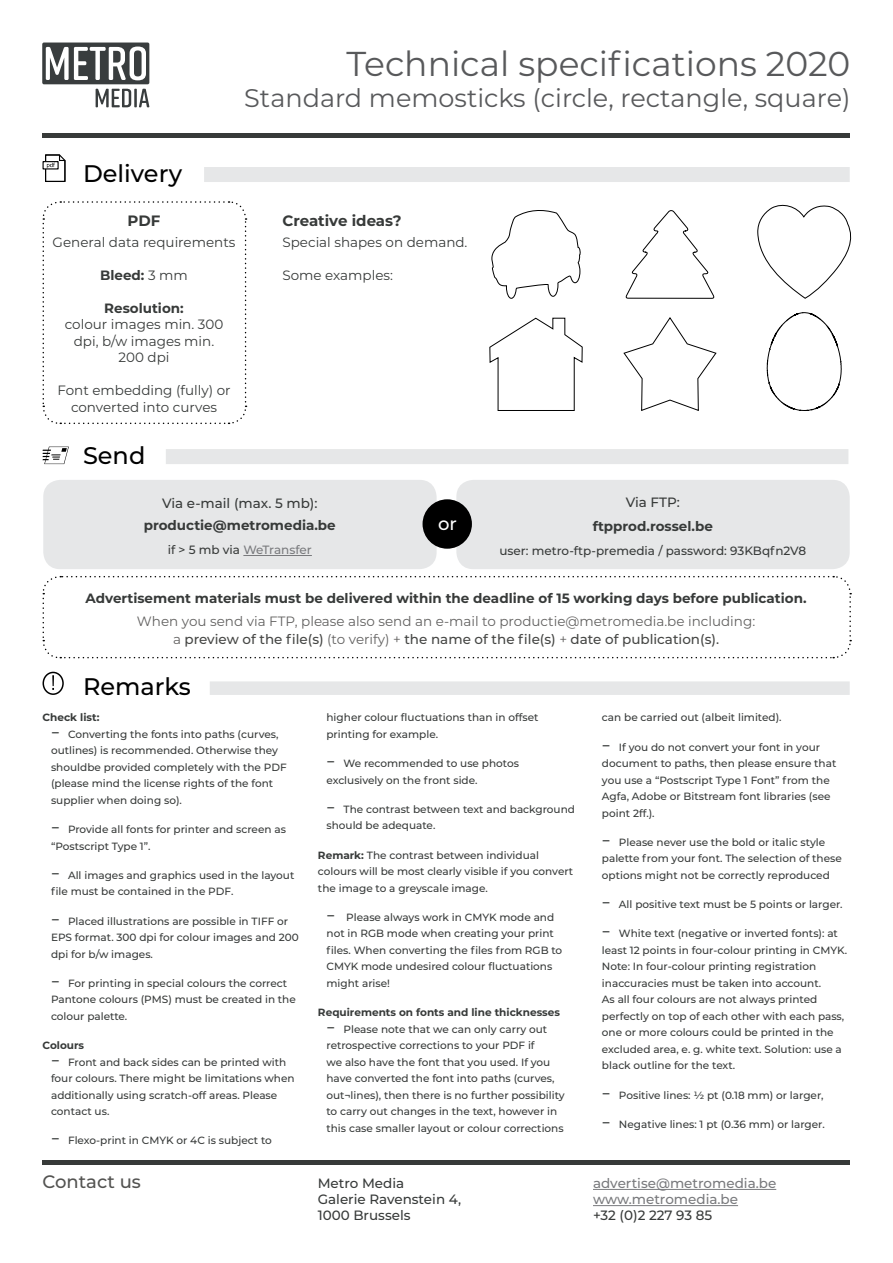
<style>
.page{position:relative;width:893px;height:1263px;background:#fff}
.page>*{position:absolute;margin:0;border:0;box-sizing:border-box;transform-origin:0 0}
.t1{font:34.5px "Montserrat";color:#58595b}
.t2{font:25.5px "Montserrat";color:#58595b}
.t3{font:500 24px "Montserrat";color:#000}
.t4{font:500 18px "Montserrat";color:#535351}
.t5{font:500 18px "Montserrat";color:#fff}
.t6{font:700 15px "Montserrat";color:#373a39}
.t7{font:700 13.5px "Montserrat";color:#373a39}
.t8{font:13.5px/18px "Montserrat";color:#626160;text-align:center}
.t9{font:13.5px/16.5px "Montserrat";color:#373a39;text-align:center}
.t10{font:500 13.5px/16.2px "Montserrat";color:#373a39}
.t11{font:500 13.5px/16.2px "Montserrat";color:#797a7d}
.t12{font:500 12px "Montserrat";color:#373a39}
.t13{font:500 12px "Montserrat";color:#797a7d}
.t14{font:500 10.5px/16.5px "Montserrat";color:#373a39}
.s1{font-weight:400}
.s2{color:#373a39}
.s3{font-weight:500;color:#454644}
.s4{font-weight:700}
.s5{font-size:15px}
</style>
<div class="page">
<svg style="left:42px;top:201px;width:205px;height:224px"></svg>
<div style="left:204px;top:167px;width:646px;height:15px;background:#e6e7e8"></div>
<div style="left:43px;top:161px;width:16px;height:8px;border:1px solid #000"></div>
<svg style="left:44px;top:154px;width:22px;height:28px"></svg>
<div style="left:210px;top:681px;width:640px;height:14px;background:#e6e7e8"></div>
<div style="left:43px;top:672px;width:21px;height:23px;border:2px solid #000;border-radius:50%"></div>
<svg style="left:52px;top:675px;width:2px;height:15px"></svg>
<svg style="left:42px;top:575px;width:810px;height:84px"></svg>
<div style="left:43px;top:480px;width:394px;height:89px;background:#e6e7e8;border-radius:17px"></div>
<hr style="left:243px;top:555px;width:69px;height:1px;background:#797a7d">
<div style="left:456px;top:480px;width:394px;height:89px;background:#e6e7e8;border-radius:17px"></div>
<div style="left:423px;top:499px;width:49px;height:50px;background:#000;border-radius:50%"></div>
<div style="left:166px;top:449px;width:682px;height:15px;background:#e6e7e8"></div>
<svg style="left:43px;top:447px;width:26px;height:17px"></svg>
<svg style="left:42px;top:43px;width:107px;height:64px"></svg>
<hr style="left:43px;top:1161px;width:807px;height:4px;background:#373a39">
<hr style="left:43px;top:133px;width:807px;height:4px;background:#373a39">
<hr style="left:593px;top:1189px;width:183px;height:1px;background:#797a7d">
<hr style="left:593px;top:1205px;width:145px;height:1px;background:#797a7d">
<svg style="left:492px;top:210px;width:89px;height:89px"></svg>
<svg style="left:489px;top:318px;width:94px;height:93px"></svg>
<svg style="left:625px;top:210px;width:89px;height:89px"></svg>
<svg style="left:623px;top:317px;width:94px;height:94px"></svg>
<svg style="left:757px;top:204px;width:95px;height:95px"></svg>
<svg style="left:767px;top:312px;width:74px;height:99px"></svg>
<h1 class="t1" style="left:346px;top:40px;width:506px">Technical specifications 2020</h1>
<h2 class="t2" style="left:244px;top:80px;width:608px">Standard memosticks (circle, rectangle, square)</h2>
<h3 class="t3" style="left:83px;top:157px;width:101px">Delivery</h3>
<h3 class="t6" style="left:128px;top:210px;width:34px">PDF</h3>
<p class="t9" style="left:53px;top:233px;width:184px">General data requirements</p>
<p class="t7" style="left:100px;top:265px;width:89px">Bleed: <span class="s1">3 mm</span></p>
<p class="t7" style="left:104px;top:298px;width:81px">Resolution:</p>
<p class="t9" style="left:65px;top:315px;width:160px">colour images min. 300 dpi, b/w images min.<br>200 dpi</p>
<p class="t9" style="left:57px;top:381px;width:175px">Font embedding (fully) or converted into curves</p>
<h3 class="t3" style="left:83px;top:439px;width:64px">Send</h3>
<h3 class="t6" style="left:282px;top:210px;width:121px">Creative ideas?</h3>
<p class="t9" style="left:282px;top:233px;width:187px">Special shapes on demand.</p>
<p class="t9" style="left:282px;top:266px;width:112px">Some examples:</p>
<p class="t10" style="left:162px;top:494px;width:157px">Via e-mail (max. 5 mb):</p>
<p class="t7" style="left:144px;top:516px;width:194px">productie@metromedia.be</p>
<p class="t13" style="left:168px;top:542px;width:146px"><span class="s2">if &gt; 5 mb via</span> WeTransfer</p>
<h3 class="t5" style="left:438px;top:511px;width:20px">or</h3>
<p class="t10" style="left:626px;top:494px;width:56px">Via FTP:</p>
<p class="t7" style="left:593px;top:516px;width:121px">ftpprod.rossel.be</p>
<p class="t12" style="left:499px;top:542px;width:308px">user: metro-ftp-premedia / password: 93KBqfn2V8</p>
<p class="t7" style="left:86px;top:589px;width:723px">Advertisement materials must be delivered within the deadline of 15 working days before publication.</p>
<p class="t8" style="left:137px;top:612px;width:620px">When you send via FTP, please also send an e-mail to productie@metromedia.be including: a <span class="s3">preview of the file(s)</span> (to verify) + <span class="s3">the name of the file(s)</span> + <span class="s3">date of publication(s).</span></p>
<h3 class="t3" style="left:83px;top:670px;width:109px">Remarks</h3>
<p class="t14" style="left:51px;top:709px;width:237px;text-indent:-9px"><span class="s4">Check list:<br></span><span class="s5">ں</span> Converting the fonts into paths (curves, outlines) is recommended. Otherwise they shouldbe provided completely with the PDF (please mind the license rights of the font supplier when doing so).</p>
<p class="t14" style="left:51px;top:821px;width:236px"><span class="s5">ں</span> Provide all fonts for printer and screen as “Postscript Type 1”.</p>
<p class="t14" style="left:51px;top:866px;width:245px"><span class="s5">ں</span> All images and graphics used in the layout file must be contained in the PDF.</p>
<p class="t14" style="left:51px;top:912px;width:249px"><span class="s5">ں</span> Placed illustrations are possible in TIFF or<br>EPS format. 300 dpi for colour images and 200 dpi for b/w images.</p>
<p class="t14" style="left:51px;top:974px;width:246px"><span class="s5">ں</span> For printing in special colours the correct<br>Pantone colours (PMS) must be created in the colour palette.</p>
<p class="t14" style="left:51px;top:1037px;width:245px;text-indent:-9px"><span class="s4">Colours<br></span><span class="s5">ں</span> Front and back sides can be printed with four colours. There might be limitations when additionally using scratch-off areas. Please contact us.</p>
<p class="t14" style="left:51px;top:1132px;width:222px"><span class="s5">ں</span> Flexo-print in CMYK or 4C is subject to</p>
<p class="t14" style="left:326px;top:709px;width:213px">higher colour fluctuations than in offset printing for example.</p>
<p class="t14" style="left:326px;top:755px;width:194px"><span class="s5">ں</span> We recommended to use photos exclusively on the front side.</p>
<p class="t14" style="left:326px;top:800px;width:250px"><span class="s5">ں</span> The contrast between text and background should be adequate.</p>
<p class="t14" style="left:318px;top:846px;width:257px"><span class="s4">Remark:</span> The contrast between individual colours will be most clearly visible if you convert the image to a greyscale image.</p>
<p class="t14" style="left:326px;top:908px;width:237px"><span class="s5">ں</span> Please always work in CMYK mode and not in RGB mode when creating your print files. When converting the files from RGB to CMYK mode undesired colour fluctuations might arise!</p>
<p class="t14" style="left:326px;top:1004px;width:240px;text-indent:-9px"><span class="s4">Requirements on fonts and line thicknesses </span><span class="s5">ں</span> Please note that we can only carry out retrospective corrections to your PDF if<br>we also have the font that you used. If you have converted the font into paths (curves, out¬lines), then there is no further possibility to carry out changes in the text, however in this case smaller layout or colour corrections</p>
<p class="t14" style="left:602px;top:709px;width:181px">can be carried out (albeit limited).</p>
<p class="t14" style="left:602px;top:738px;width:236px"><span class="s5">ں</span> If you do not convert your font in your document to paths, then please ensure that you use a “Postscript Type 1 Font” from the Agfa, Adobe or Bitstream font libraries (see point 2ff.).</p>
<p class="t14" style="left:602px;top:833px;width:241px"><span class="s5">ں</span> Please never use the bold or italic style palette from your font. The selection of these options might not be correctly reproduced</p>
<p class="t14" style="left:602px;top:896px;width:242px"><span class="s5">ں</span> All positive text must be 5 points or larger.</p>
<p class="t14" style="left:602px;top:925px;width:247px"><span class="s5">ں</span> White text (negative or inverted fonts): at least 12 points in four-colour printing in CMYK.<br>Note: In four-colour printing registration inaccuracies must be taken into account.<br>As all four colours are not always printed perfectly on top of each other with each pass, one or more colours could be printed in the excluded area, e. g. white text. Solution: use a black outline for the text.</p>
<p class="t14" style="left:602px;top:1086px;width:223px"><span class="s5">ں</span> Positive lines: ½ pt (0.18 mm) or larger,</p>
<p class="t14" style="left:602px;top:1115px;width:224px"><span class="s5">ں</span> Negative lines: 1 pt (0.36 mm) or larger.</p>
<h3 class="t4" style="left:43px;top:1169px;width:100px">Contact us</h3>
<p class="t11" style="left:593px;top:1174px;width:185px">advertise@metromedia.be www.metromedia.be</p>
<p class="t10" style="left:593px;top:1207px;width:121px">+32 (0)2 227 93 85</p>
<p class="t10" style="left:318px;top:1174px;width:145px">Metro Media<br>Galerie Ravenstein 4,<br>1000 Brussels</p>
</div>
